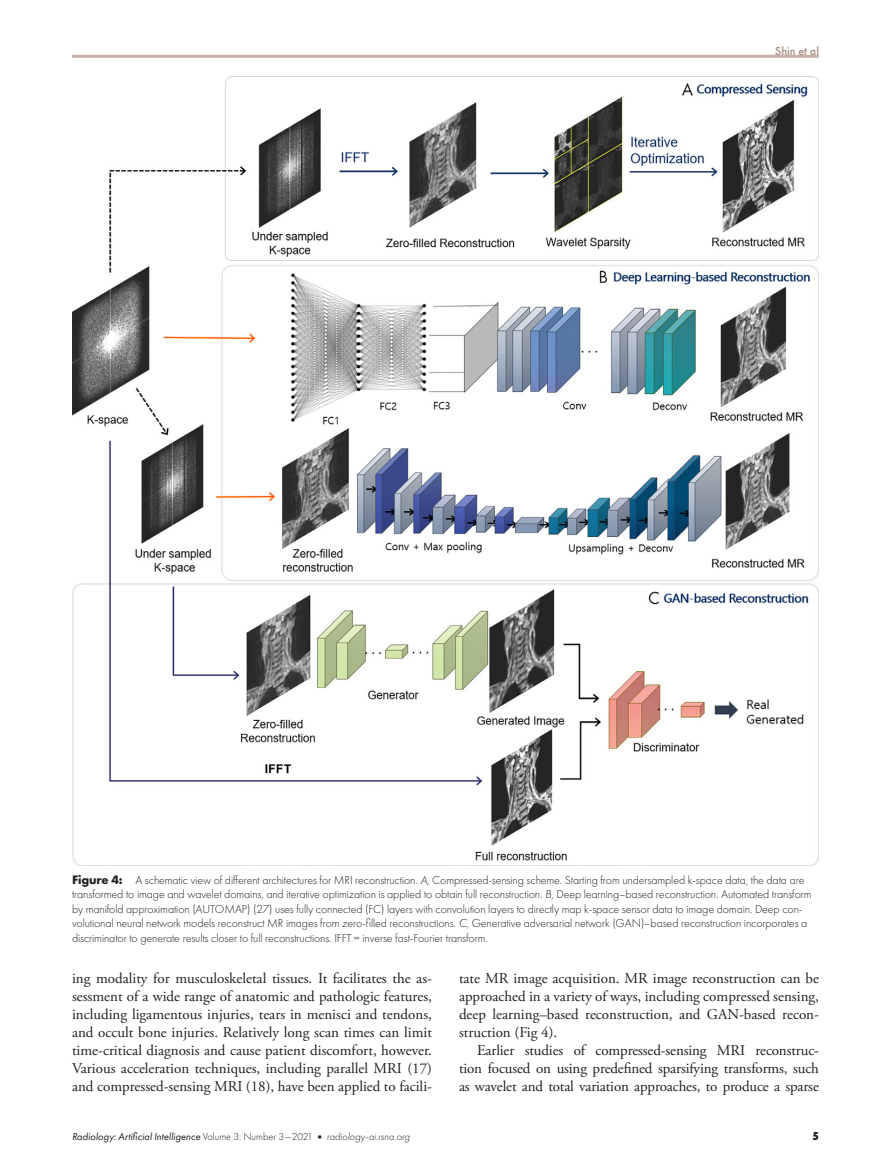
<style>
.page{position:relative;width:891px;height:1175px;background:#fff}
.page>*{position:absolute;margin:0;border:0;box-sizing:border-box;transform-origin:0 0}
.t1{font:15px/18px "Adobe Garamond Pro";color:#231f20;text-align:justify}
.t2{font:300 12px/14.4px "Futura PT";letter-spacing:-.01em;color:#231f20}
.t3{font:500 12px "Futura PT";color:#a68b7d}
.t4{font:800 12px "Futura PT Cond";color:#231f20}
.t5{font:italic 10.5px "Futura PT";color:#231f20}
.s1{font-weight:700;font-size:12.75px}
.s2{font-style:italic}
.s3{font-weight:300;font-style:normal}
.s4{font-family:"Universal Newswith Comm Pi";font-style:normal;font-size:6px}
.s5{font-weight:300}
</style>
<div class="page">
<hr style="left:72px;top:55px;width:747px;height:3px;background:#c5b2a8">
<img style="left:72px;top:76px;width:747px;height:789px">
<p class="t3" style="left:775px;top:44px;width:45px">Shin et al</p>
<p class="t2" style="left:72px;top:873px;width:741px"><span class="s1">Figure 4:</span> A schematic view of different architectures for MRI reconstruction. <span class="s2">A,</span> Compressed-sensing scheme. Starting from undersampled k-space data, the data are transformed to image and wavelet domains, and iterative optimization is applied to obtain full reconstruction. <span class="s2">B,</span> Deep learning–based reconstruction. Automated transform by manifold approximation (AUTOMAP) (27) uses fully connected (FC) layers with convolution layers to directly map k-space sensor data to image domain. Deep con&shy;volutional neural network models reconstruct MR images from zero-filled reconstructions. <span class="s2">C,</span> Generative adversarial network (GAN)–based reconstruction incorporates a discriminator to generate results closer to full reconstructions. IFFT = inverse fast-Fourier transform.</p>
<p class="t1" style="left:72px;top:969px;width:362px">ing modality for musculoskeletal tissues. It facilitates the as&shy;sessment of a wide range of anatomic and pathologic features, including ligamentous injuries, tears in menisci and tendons, and occult bone injuries. Relatively long scan times can limit time-critical diagnosis and cause patient discomfort, however.<br>Various acceleration techniques, including parallel MRI (17) and compressed-sensing MRI (18), have been applied to facili-</p>
<p class="t1" style="left:459px;top:969px;width:362px">tate MR image acquisition. MR image reconstruction can be approached in a variety of ways, including compressed sensing, deep learning–based reconstruction, and GAN-based recon&shy;struction (Fig 4).</p>
<p class="t1" style="left:459px;top:1041px;width:361px;text-indent:18px">Earlier studies of compressed-sensing MRI reconstruc&shy;tion focused on using predefined sparsifying transforms, such as wavelet and total variation approaches, to produce a sparse</p>
<p class="t5" style="left:72px;top:1130px;width:340px">Radiology: Artificial Intelligence <span class="s3">Volume 3: Number 3—2021</span> <span class="s4">n</span> <span class="s5">radiology-ai.rsna.org</span></p>
<p class="t4" style="left:813px;top:1128px;width:8px">5</p>
</div>
